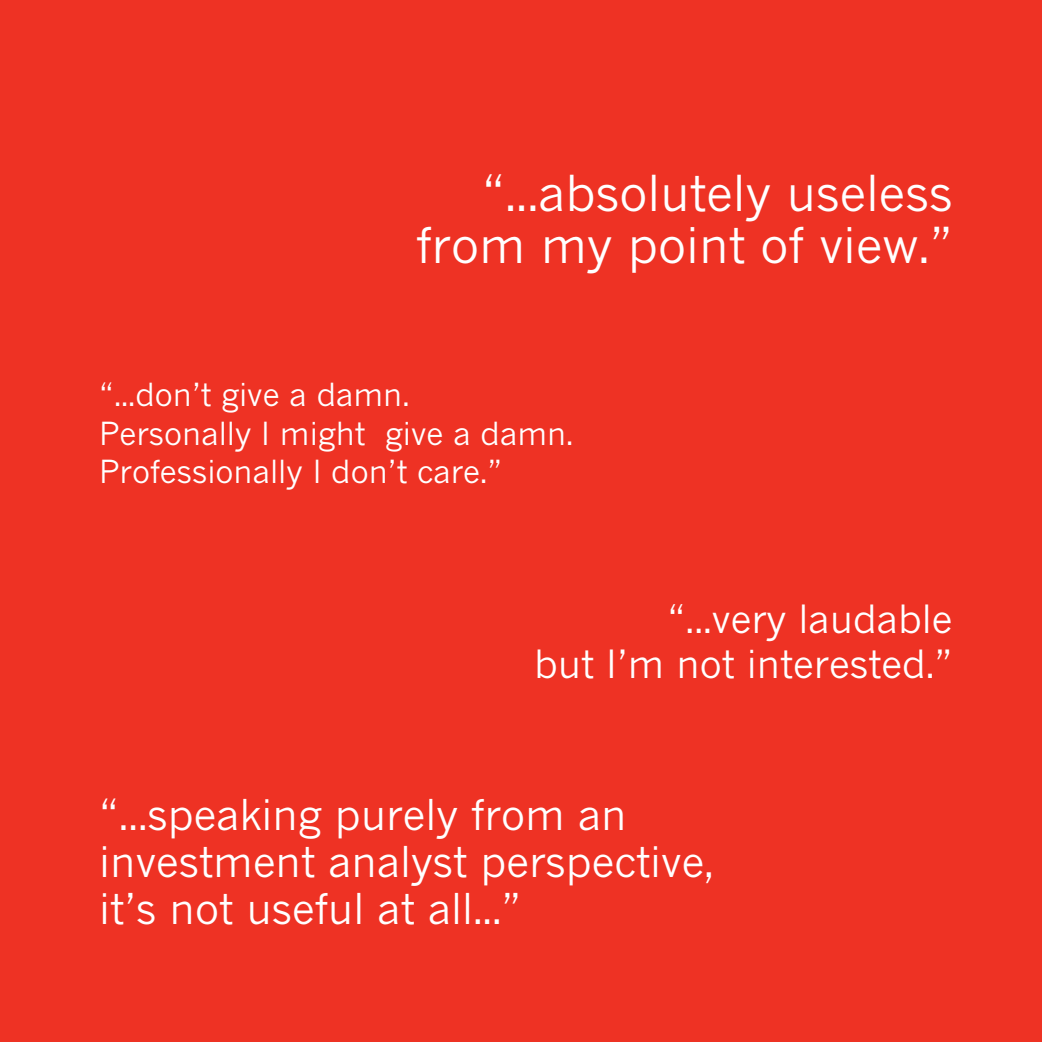
<style>
.page{position:relative;width:1042px;height:1042px;background:#ee3224}
.page>*{position:absolute;margin:0;border:0;box-sizing:border-box;transform-origin:0 0}
.pull_quote_20pt_WHIT{font:49px/52.5px "News Gothic MT Std";color:#fff;text-align:right}
.pull_quote_20pt_WHIT-2{font:42px/47.2px "News Gothic MT Std";color:#fff}
.pull_quote_20pt_WHIT-3{font:38.5px/45.5px "News Gothic MT Std";color:#fff;text-align:right}
.pull_quote_20pt_WHIT-4{font:31.5px/38.5px "News Gothic MT Std";color:#fff}
</style>
<div class="page">
<p class="pull_quote_20pt_WHIT" style="left:416px;top:166px;width:538px">“...absolutely useless from my point of view.”</p>
<p class="pull_quote_20pt_WHIT-4" style="left:99px;top:375px;width:476px">“...don’t give a damn.<br>Personally I might give a damn.<br>Professionally I don’t care.”</p>
<p class="pull_quote_20pt_WHIT-3" style="left:534px;top:595px;width:420px">“...very laudable<br>but I’m not interested.”</p>
<p class="pull_quote_20pt_WHIT-2" style="left:99px;top:790px;width:616px">“...speaking purely from an investment analyst perspective, it’s not useful at all...”</p>
</div>
